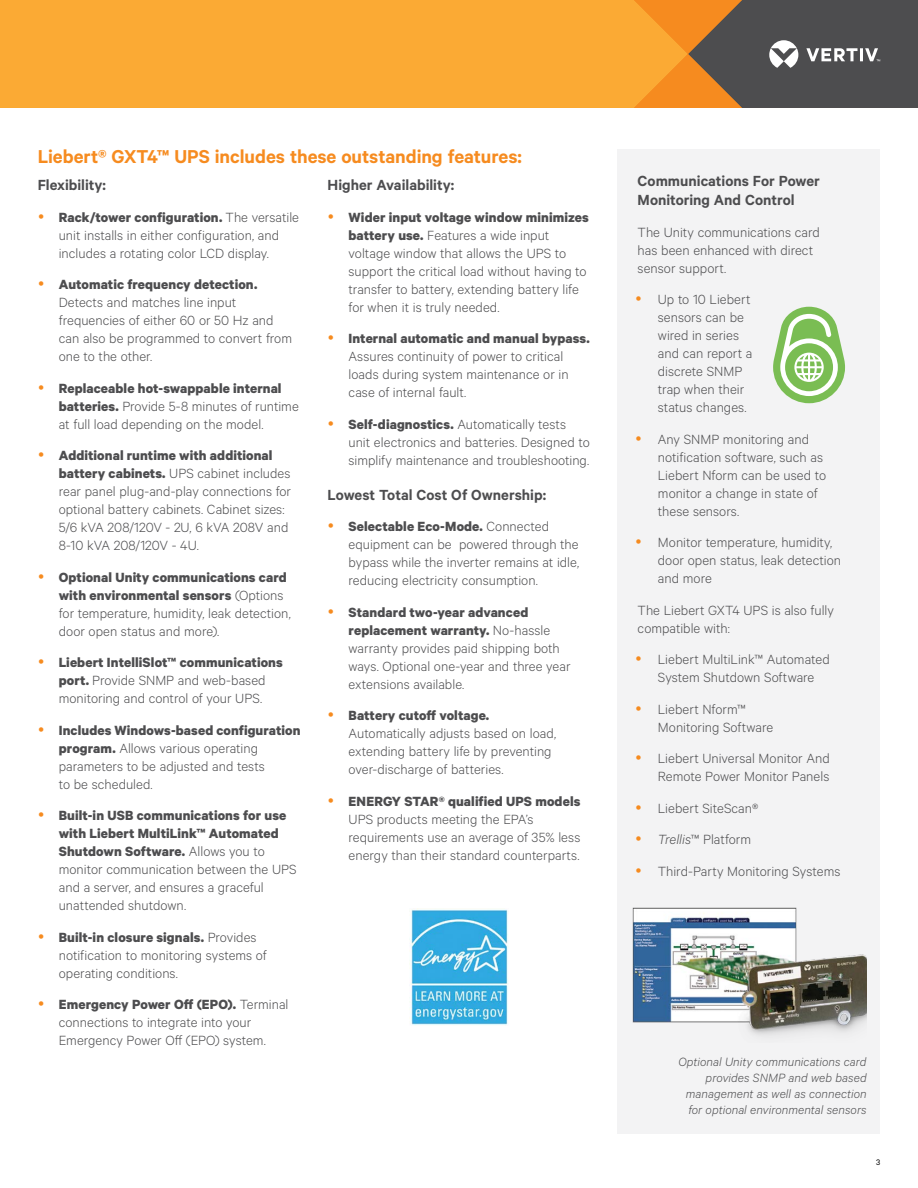
<style>
.page{position:relative;width:918px;height:1188px;background:#fff}
.page>*{position:absolute;margin:0;border:0;box-sizing:border-box;transform-origin:0 0}
.t1{font:600 21px "Calibre";letter-spacing:-.005em;color:#f68b1f}
.t2{font:600 16.5px/19.8px "Calibre";color:#4d4d4f}
.t3{font:300 15px/18px "Calibre";color:#4d4d4f}
.t4{font:700 15px "Calibre";letter-spacing:.005em;color:#4d4d4f}
.t5{font:italic 300 13.5px/16.2px "Calibre";letter-spacing:.005em;color:#4d4d4f;text-align:right}
.t6{font:9px "Calibre";color:#000}
.s1{font-weight:700}
.s2{font-style:italic}
</style>
<div class="page">
<div style="left:0;top:0;width:634px;height:108px;background:#fbaa34"></div>
<svg style="left:634px;top:0;width:284px;height:108px;background:#836648"></svg>
<div style="left:617px;top:149px;width:263px;height:985px;background:#f3f3f4"></div>
<img style="left:632px;top:907px;width:235px;height:129px">
<svg style="left:773px;top:307px;width:72px;height:96px"></svg>
<img style="left:410px;top:908px;width:98px;height:117px">
<h1 class="t1" style="left:38px;top:144px;width:486px">Liebert® GXT4™ UPS includes these outstanding features:</h1>
<p class="t2" style="left:38px;top:175px;width:70px">Flexibility:</p>
<p class="t3" style="left:59px;top:207px;width:242px"><span class="s1">Rack/tower configuration.</span> The versatile unit installs in either configuration, and includes a rotating color LCD display.</p>
<p class="t4" style="left:59px;top:275px;width:200px">Automatic frequency detection.</p>
<p class="t3" style="left:59px;top:293px;width:235px">Detects and matches line input frequencies of either 60 or 50 Hz and can also be programmed to convert from one to the other.</p>
<p class="t3" style="left:59px;top:378px;width:242px"><span class="s1">Replaceable hot-swappable internal batteries.</span> Provide 5-8 minutes of runtime at full load depending on the model.</p>
<p class="t3" style="left:59px;top:446px;width:234px"><span class="s1">Additional runtime with additional battery cabinets.</span> UPS cabinet includes rear panel plug-and-play connections for optional battery cabinets. Cabinet sizes:<br>5/6 kVA 208/120V - 2U, 6 kVA 208V and 8-10 kVA 208/120V - 4U.</p>
<p class="t3" style="left:59px;top:567px;width:234px"><span class="s1">Optional Unity communications card with environmental sensors</span> (Options for temperature, humidity, leak detection, door open status and more).</p>
<p class="t3" style="left:59px;top:653px;width:226px"><span class="s1">Liebert IntelliSlot™ communications port.</span> Provide SNMP and web-based monitoring and control of your UPS.</p>
<p class="t3" style="left:59px;top:720px;width:243px"><span class="s1">Includes Windows-based configuration program.</span> Allows various operating parameters to be adjusted and tests<br>to be scheduled.</p>
<p class="t3" style="left:59px;top:806px;width:239px"><span class="s1">Built-in USB communications for use with Liebert MultiLink™ Automated Shutdown Software.</span> Allows you to monitor communication between the UPS and a server, and ensures a graceful unattended shutdown.</p>
<p class="t3" style="left:59px;top:927px;width:209px"><span class="s1">Built-in closure signals.</span> Provides notification to monitoring systems of operating conditions.</p>
<p class="t3" style="left:59px;top:995px;width:231px"><span class="s1">Emergency Power Off (EPO).</span> Terminal connections to integrate into your<br>Emergency Power Off (EPO) system.</p>
<p class="t2" style="left:328px;top:175px;width:128px">Higher Availability:</p>
<p class="t3" style="left:349px;top:207px;width:242px"><span class="s1">Wider input voltage window minimizes battery use.</span> Features a wide input voltage window that allows the UPS to support the critical load without having to transfer to battery, extending battery life for when it is truly needed.</p>
<p class="t4" style="left:349px;top:329px;width:243px">Internal automatic and manual bypass.</p>
<p class="t3" style="left:349px;top:347px;width:222px">Assures continuity of power to critical loads during system maintenance or in case of internal fault.</p>
<p class="t3" style="left:349px;top:414px;width:243px"><span class="s1">Self-diagnostics.</span> Automatically tests unit electronics and batteries. Designed to simplify maintenance and troubleshooting.</p>
<p class="t2" style="left:328px;top:484px;width:220px">Lowest Total Cost Of Ownership:</p>
<p class="t3" style="left:349px;top:517px;width:232px"><span class="s1">Selectable Eco-Mode.</span> Connected equipment can be powered through the bypass while the inverter remains at idle, reducing electricity consumption.</p>
<p class="t3" style="left:349px;top:602px;width:224px"><span class="s1">Standard two-year advanced replacement warranty.</span> No-hassle warranty provides paid shipping both ways. Optional one-year and three year extensions available.</p>
<p class="t4" style="left:349px;top:706px;width:142px">Battery cutoff voltage.</p>
<p class="t3" style="left:349px;top:724px;width:209px">Automatically adjusts based on load, extending battery life by preventing over-discharge of batteries.</p>
<p class="t4" style="left:349px;top:792px;width:233px">ENERGY STAR® qualified UPS models</p>
<p class="t3" style="left:349px;top:809px;width:233px">UPS products meeting the EPA’s requirements use an average of 35% less energy than their standard counterparts.</p>
<p class="t2" style="left:638px;top:170px;width:184px">Communications For Power<br>Monitoring And Control</p>
<p class="t3" style="left:638px;top:223px;width:184px">The Unity communications card has been enhanced with direct sensor support.</p>
<p class="t3" style="left:658px;top:290px;width:96px">Up to 10 Liebert sensors can be wired in series and can report a discrete SNMP trap when their status changes.</p>
<p class="t3" style="left:658px;top:430px;width:170px">Any SNMP monitoring and notification software, such as<br>Liebert Nform can be used to monitor a change in state of these sensors.</p>
<p class="t3" style="left:658px;top:533px;width:185px">Monitor temperature, humidity, door open status, leak detection and more</p>
<p class="t3" style="left:638px;top:601px;width:198px">The Liebert GXT4 UPS is also fully compatible with:</p>
<p class="t3" style="left:658px;top:650px;width:173px">Liebert MultiLink™ Automated<br>System Shutdown Software</p>
<p class="t3" style="left:658px;top:700px;width:117px">Liebert Nform™<br>Monitoring Software</p>
<p class="t3" style="left:658px;top:749px;width:173px">Liebert Universal Monitor And<br>Remote Power Monitor Panels</p>
<p class="t3" style="left:658px;top:792px;width:184px;line-height:31.5px">Liebert SiteScan®<br><span class="s2">Trellis</span>™ Platform<br>Third-Party Monitoring Systems</p>
<p class="t5" style="left:678px;top:1053px;width:190px">Optional Unity communications card provides SNMP and web based management as well as connection for optional environmental sensors</p>
<p class="t6" style="left:876px;top:1157px;width:6px">3</p>
</div>
